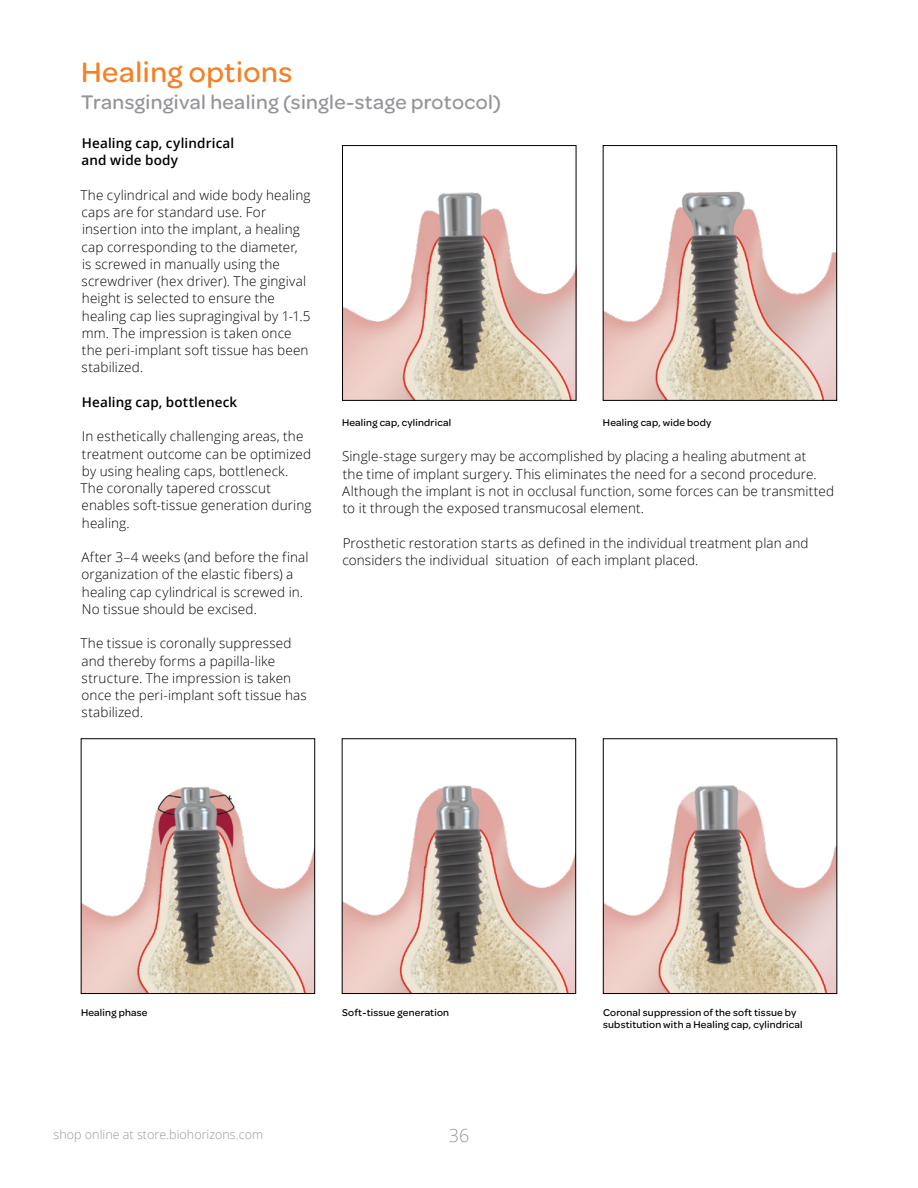
<style>
.page{position:relative;width:918px;height:1188px;background:#fff}
.page>*{position:absolute;margin:0;border:0;box-sizing:border-box;transform-origin:0 0}
.t1{font:500 30px "Omnes";letter-spacing:.02em;color:#f58025}
.t2{font:500 21px "Omnes";letter-spacing:.02em;color:#939598}
.t3{font:300 18px "Open Sans";color:#96989a}
.t4{font:300 13.5px/17.2px "Open Sans";letter-spacing:.01em;color:#000}
.t5{font:600 13.5px/17.2px "Open Sans";letter-spacing:.01em;color:#000}
.t6{font:300 12.6px "Open Sans";color:#96989a}
.t7{font:500 10.5px/12px "Omnes";letter-spacing:.02em;color:#000}
</style>
<div class="page">
<img style="left:605px;top:191px;width:230px;height:208px">
<div style="left:603px;top:145px;width:234px;height:256px;border:1px solid #000"></div>
<img style="left:344px;top:192px;width:230px;height:207px">
<div style="left:342px;top:145px;width:234px;height:256px;border:1px solid #000"></div>
<img style="left:83px;top:786px;width:230px;height:206px">
<div style="left:81px;top:739px;width:234px;height:255px;border:1px solid #000"></div>
<img style="left:344px;top:785px;width:230px;height:207px">
<div style="left:342px;top:739px;width:234px;height:255px;border:1px solid #000"></div>
<img style="left:605px;top:785px;width:230px;height:207px">
<div style="left:603px;top:739px;width:234px;height:255px;border:1px solid #000"></div>
<h1 class="t1" style="left:81px;top:52px;width:213px">Healing options</h1>
<h2 class="t2" style="left:81px;top:88px;width:422px">Transgingival healing (single-stage protocol)</h2>
<p class="t5" style="left:82px;top:134px;width:154px">Healing cap, cylindrical and wide body</p>
<p class="t4" style="left:80px;top:186px;width:232px">The cylindrical and wide body healing caps are for standard use. For insertion into the implant, a healing cap corresponding to the diameter,<br>is screwed in manually using the screwdriver (hex driver). The gingival height is selected to ensure the healing cap lies supragingival by 1-1.5 mm. The impression is taken once the peri-implant soft tissue has been stabilized.</p>
<p class="t5" style="left:82px;top:393px;width:157px">Healing cap, bottleneck</p>
<p class="t4" style="left:80px;top:427px;width:232px">In esthetically challenging areas, the treatment outcome can be optimized by using healing caps, bottleneck.<br>The coronally tapered crosscut enables soft-tissue generation during healing.</p>
<p class="t4" style="left:81px;top:548px;width:229px">After 3–4 weeks (and before the final organization of the elastic fibers) a healing cap cylindrical is screwed in.<br>No tissue should be excised.</p>
<p class="t4" style="left:80px;top:634px;width:228px">The tissue is coronally suppressed and thereby forms a papilla-like structure. The impression is taken once the peri-implant soft tissue has stabilized.</p>
<p class="t7" style="left:342px;top:416px;width:111px">Healing cap, cylindrical</p>
<p class="t7" style="left:603px;top:416px;width:110px">Healing cap, wide body</p>
<p class="t4" style="left:342px;top:448px;width:494px">Single-stage surgery may be accomplished by placing a healing abutment at<br>the time of implant surgery. This eliminates the need for a second procedure.<br>Although the implant is not in occlusal function, some forces can be transmitted to it through the exposed transmucosal element.</p>
<p class="t4" style="left:342px;top:534px;width:468px">Prosthetic restoration starts as defined in the individual treatment plan and considers the individual situation of each implant placed.</p>
<p class="t7" style="left:81px;top:1006px;width:68px">Healing phase</p>
<p class="t7" style="left:342px;top:1006px;width:108px">Soft-tissue generation</p>
<p class="t7" style="left:603px;top:1006px;width:201px">Coronal suppression of the soft tissue by substitution with a Healing cap, cylindrical</p>
<p class="t6" style="left:54px;top:1126px;width:211px">shop online at store.biohorizons.com</p>
<h3 class="t3" style="left:449px;top:1123px;width:22px">36</h3>
</div>
